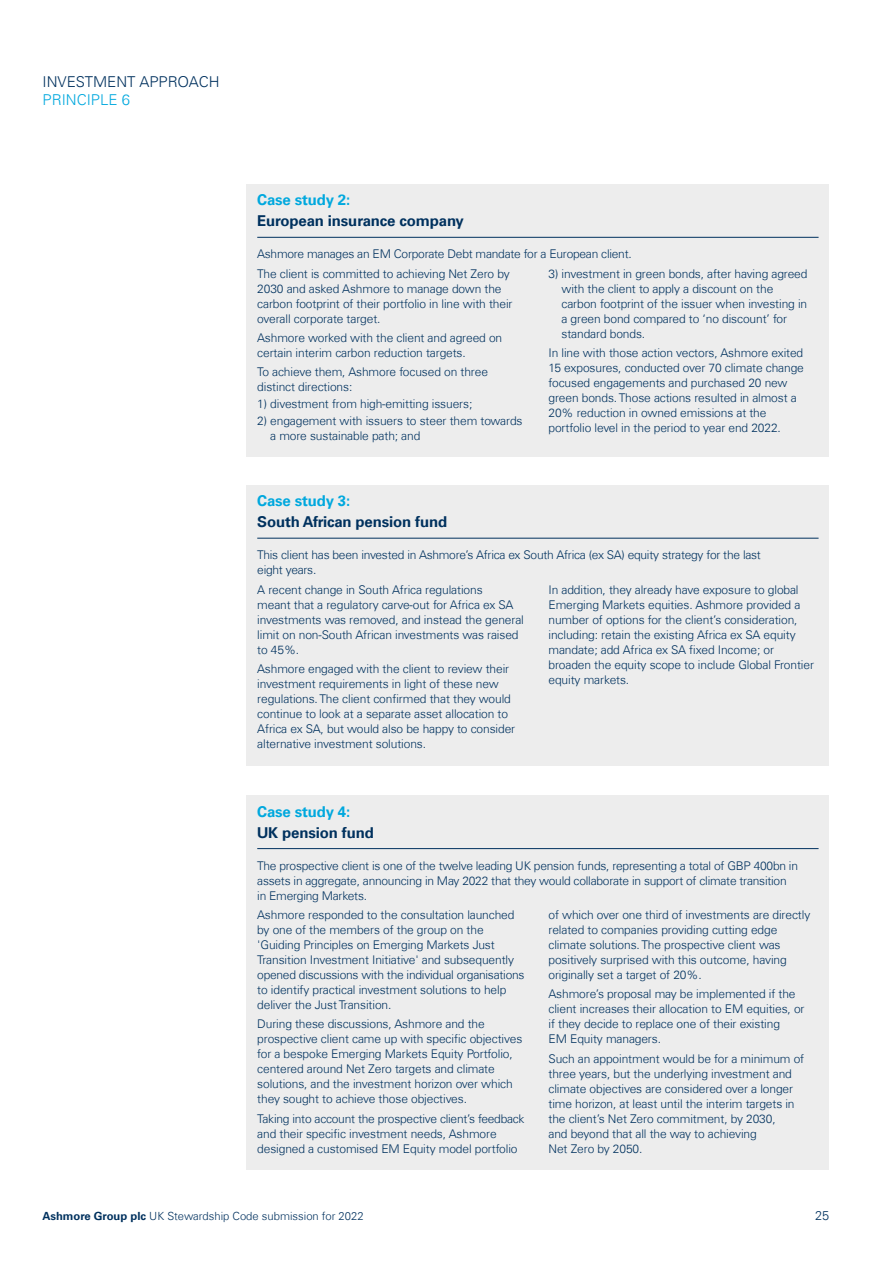
<style>
.page{position:relative;width:893px;height:1263px;background:#fff}
.page>*{position:absolute;margin:0;border:0;box-sizing:border-box;transform-origin:0 0}
.Bdy_-_9_11_25_45_Lig{font:700 15px "Univers Com 65";letter-spacing:-.01em;color:#00315e}
.Bdy_-_9_11_25_45_Lig-2{font:700 15px "Univers Com 65";letter-spacing:-.01em;color:#00a8de}
.t1{font:300 15px "Univers Com 45";color:#00315e}
.t2{font:300 15px "Univers Com 45";color:#00a8de}
.t3{font:300 12.75px "Univers Com 45";color:#00315e}
.Bdy_-_9_11_25_45_Lig-3{font:300 12px/15px "Univers Com 45";letter-spacing:-.01em;color:#00315e}
.t4{font:300 11.25px "Univers Com 45";color:#00315e}
.s1{font-family:"Univers Com 65";font-weight:700}
</style>
<div class="page">
<div style="left:247px;top:184px;width:582px;height:272px;background:#ededed"></div>
<hr style="left:257px;top:237px;width:562px;height:1px;background:#00315e">
<div style="left:247px;top:485px;width:582px;height:280px;background:#ededed"></div>
<hr style="left:257px;top:538px;width:562px;height:1px;background:#00315e">
<div style="left:247px;top:795px;width:582px;height:374px;background:#ededed"></div>
<hr style="left:257px;top:848px;width:562px;height:1px;background:#00315e">
<p class="t1" style="left:43px;top:73px;width:178px">INVESTMENT APPROACH</p>
<p class="t2" style="left:43px;top:91px;width:89px">PRINCIPLE 6</p>
<p class="Bdy_-_9_11_25_45_Lig-2" style="left:257px;top:191px;width:95px">Case study 2:</p>
<p class="Bdy_-_9_11_25_45_Lig" style="left:257px;top:212px;width:208px">European insurance company</p>
<p class="Bdy_-_9_11_25_45_Lig-3" style="left:257px;top:247px;width:376px">Ashmore manages an EM Corporate Debt mandate for a European client.</p>
<p class="Bdy_-_9_11_25_45_Lig-3" style="left:257px;top:266px;width:257px">The client is committed to achieving Net Zero by 2030 and asked Ashmore to manage down the carbon footprint of their portfolio in line with their overall corporate target.</p>
<p class="Bdy_-_9_11_25_45_Lig-3" style="left:257px;top:330px;width:246px">Ashmore worked with the client and agreed on certain interim carbon reduction targets.</p>
<p class="Bdy_-_9_11_25_45_Lig-3" style="left:257px;top:364px;width:232px">To achieve them, Ashmore focused on three distinct directions:</p>
<p class="Bdy_-_9_11_25_45_Lig-3" style="left:257px;top:397px;width:217px">1) divestment from high-emitting issuers;</p>
<p class="Bdy_-_9_11_25_45_Lig-3" style="left:270px;top:414px;width:254px;text-indent:-13px">2) engagement with issuers to steer them towards a more sustainable path; and</p>
<p class="Bdy_-_9_11_25_45_Lig-3" style="left:561px;top:266px;width:247px;text-indent:-13px">3) investment in green bonds, after having agreed with the client to apply a discount on the carbon footprint of the issuer when investing in a green bond compared to ‘no discount’ for standard bonds.</p>
<p class="Bdy_-_9_11_25_45_Lig-3" style="left:549px;top:345px;width:257px">In line with those action vectors, Ashmore exited 15 exposures, conducted over 70 climate change focused engagements and purchased 20 new green bonds. Those actions resulted in almost a 20% reduction in owned emissions at the portfolio level in the period to year end 2022.</p>
<p class="Bdy_-_9_11_25_45_Lig-2" style="left:257px;top:492px;width:95px">Case study 3:</p>
<p class="Bdy_-_9_11_25_45_Lig" style="left:257px;top:513px;width:192px">South African pension fund</p>
<p class="Bdy_-_9_11_25_45_Lig-3" style="left:257px;top:547px;width:505px">This client has been invested in Ashmore’s Africa ex South Africa (ex SA) equity strategy for the last eight years.</p>
<p class="Bdy_-_9_11_25_45_Lig-3" style="left:257px;top:582px;width:268px">A recent change in South Africa regulations<br>meant that a regulatory carve-out for Africa ex SA investments was removed, and instead the general limit on non-South African investments was raised to 45%.</p>
<p class="Bdy_-_9_11_25_45_Lig-3" style="left:257px;top:661px;width:259px">Ashmore engaged with the client to review their investment requirements in light of these new regulations. The client confirmed that they would continue to look at a separate asset allocation to Africa ex SA, but would also be happy to consider alternative investment solutions.</p>
<p class="Bdy_-_9_11_25_45_Lig-3" style="left:549px;top:582px;width:267px">In addition, they already have exposure to global Emerging Markets equities. Ashmore provided a number of options for the client’s consideration, including: retain the existing Africa ex SA equity mandate; add Africa ex SA fixed Income; or broaden the equity scope to include Global Frontier equity markets.</p>
<p class="Bdy_-_9_11_25_45_Lig-2" style="left:257px;top:802px;width:95px">Case study 4:</p>
<p class="Bdy_-_9_11_25_45_Lig" style="left:257px;top:823px;width:118px">UK pension fund</p>
<p class="Bdy_-_9_11_25_45_Lig-3" style="left:257px;top:858px;width:542px">The prospective client is one of the twelve leading UK pension funds, representing a total of GBP 400bn in assets in aggregate, announcing in May 2022 that they would collaborate in support of climate transition in Emerging Markets.</p>
<p class="Bdy_-_9_11_25_45_Lig-3" style="left:257px;top:907px;width:269px">Ashmore responded to the consultation launched by one of the members of the group on the 'Guiding Principles on Emerging Markets Just Transition Investment Initiative' and subsequently opened discussions with the individual organisations to identify practical investment solutions to help deliver the Just Transition.</p>
<p class="Bdy_-_9_11_25_45_Lig-3" style="left:257px;top:1016px;width:267px">During these discussions, Ashmore and the prospective client came up with specific objectives for a bespoke Emerging Markets Equity Portfolio, centered around Net Zero targets and climate solutions, and the investment horizon over which they sought to achieve those objectives.</p>
<p class="Bdy_-_9_11_25_45_Lig-3" style="left:257px;top:1111px;width:269px">Taking into account the prospective client’s feedback and their specific investment needs, Ashmore designed a customised EM Equity model portfolio</p>
<p class="Bdy_-_9_11_25_45_Lig-3" style="left:549px;top:907px;width:263px">of which over one third of investments are directly related to companies providing cutting edge climate solutions. The prospective client was positively surprised with this outcome, having originally set a target of 20%.</p>
<p class="Bdy_-_9_11_25_45_Lig-3" style="left:549px;top:986px;width:257px">Ashmore’s proposal may be implemented if the client increases their allocation to EM equities, or if they decide to replace one of their existing<br>EM Equity managers.</p>
<p class="Bdy_-_9_11_25_45_Lig-3" style="left:549px;top:1051px;width:257px">Such an appointment would be for a minimum of three years, but the underlying investment and climate objectives are considered over a longer time horizon, at least until the interim targets in the client’s Net Zero commitment, by 2030,<br>and beyond that all the way to achieving<br>Net Zero by 2050.</p>
<p class="t4" style="left:43px;top:1209px;width:323px"><span class="s1">Ashmore Group plc</span> UK Stewardship Code submission for 2022</p>
<p class="t3" style="left:815px;top:1208px;width:16px">25</p>
</div>
